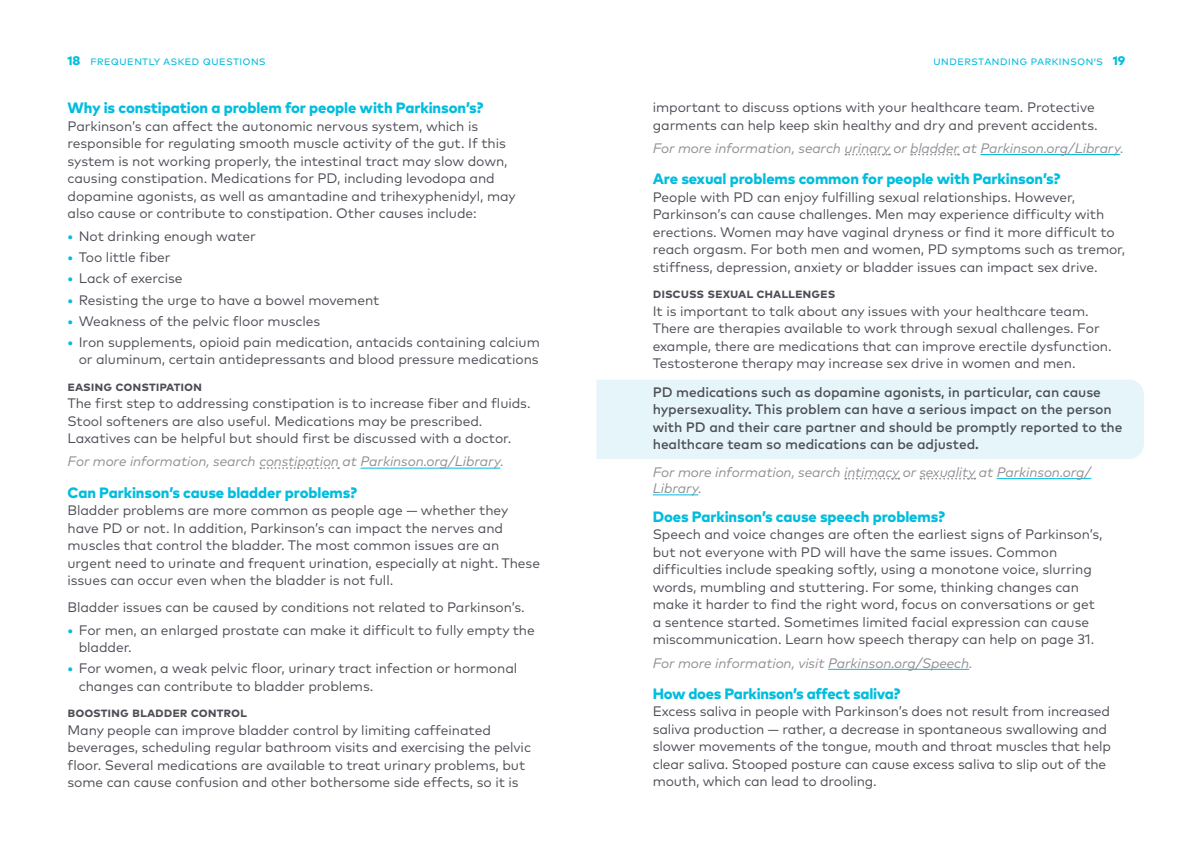
<style>
.page{position:relative;width:1193px;height:855px;background:#fff}
.page>*{position:absolute;margin:0;border:0;box-sizing:border-box;transform-origin:0 0}
.SUBHEAD__lvl_2__Question{font:800 15px "Mark OT";letter-spacing:-.005em;color:#00bdde}
.BODY_COPY{font:13.75px/17.5px "Mark OT";letter-spacing:-.005em;color:#4d4e56}
.For_more_info{font:italic 13.75px/16.2px "Mark OT";letter-spacing:-.005em;color:#909095}
.BODY_COPY-2{font:500 13.75px/17.5px "Mark OT";letter-spacing:-.005em;color:#4d4e56}
.SUBHEAD__lvl_3{font:700 13.75px "Mark OT";letter-spacing:-.005em;color:#4d4e56}
.RUNNING_HEAD{font:12.5px "Mark OT";color:#00bdde}
.s1{font-weight:800}
.s2{font-weight:500;color:#00bdde}
</style>
<div class="page">
<div style="left:596px;top:380px;width:547px;height:79px;background:#e6f5fa"></div>
<svg style="left:845px;top:154px;width:45px;height:1px"></svg>
<svg style="left:911px;top:154px;width:48px;height:1px"></svg>
<hr style="left:980px;top:154px;width:140px;height:1px;background:#00bdde">
<svg style="left:845px;top:478px;width:54px;height:2px"></svg>
<svg style="left:920px;top:478px;width:55px;height:2px"></svg>
<hr style="left:996px;top:478px;width:95px;height:1px;background:#00bdde">
<hr style="left:652px;top:494px;width:46px;height:1px;background:#00bdde">
<hr style="left:828px;top:669px;width:141px;height:1px;background:#00bdde">
<svg style="left:260px;top:467px;width:79px;height:2px"></svg>
<hr style="left:360px;top:468px;width:140px;height:1px;background:#00bdde">
<p class="RUNNING_HEAD" style="left:68px;top:53px;width:200px"><span class="s1">18</span> frequently asked questions</p>
<p class="RUNNING_HEAD" style="left:933px;top:53px;width:194px">understanding parkinson’s <span class="s1">19</span></p>
<p class="SUBHEAD__lvl_2__Question" style="left:68px;top:98px;width:417px">Why is constipation a problem for people with Parkinson’s?</p>
<p class="BODY_COPY" style="left:68px;top:117px;width:450px">Parkinson’s can affect the autonomic nervous system, which is responsible for regulating smooth muscle activity of the gut. If this system is not working properly, the intestinal tract may slow down, causing constipation. Medications for PD, including levodopa and dopamine agonists, as well as amantadine and trihexyphenidyl, may also cause or contribute to constipation. Other causes include:</p>
<p class="BODY_COPY" style="left:68px;top:227px;width:190px"><span class="s2">•</span> Not drinking enough water</p>
<p class="BODY_COPY" style="left:68px;top:249px;width:105px"><span class="s2">•</span> Too little fiber</p>
<p class="BODY_COPY" style="left:68px;top:270px;width:117px"><span class="s2">•</span> Lack of exercise</p>
<p class="BODY_COPY" style="left:68px;top:291px;width:313px"><span class="s2">•</span> Resisting the urge to have a bowel movement</p>
<p class="BODY_COPY" style="left:68px;top:312px;width:254px"><span class="s2">•</span> Weakness of the pelvic floor muscles</p>
<p class="BODY_COPY" style="left:68px;top:333px;width:474px;text-align:right"><span class="s2">•</span> Iron supplements, opioid pain medication, antacids containing calcium or aluminum, certain antidepressants and blood pressure medications</p>
<p class="SUBHEAD__lvl_3" style="left:68px;top:377px;width:136px">Easing Constipation</p>
<p class="BODY_COPY" style="left:68px;top:394px;width:464px">The first step to addressing constipation is to increase fiber and fluids.<br>Stool softeners are also useful. Medications may be prescribed.<br>Laxatives can be helpful but should first be discussed with a doctor.</p>
<p class="For_more_info" style="left:68px;top:453px;width:438px">For more information, search constipation at Parkinson.org/Library.</p>
<p class="SUBHEAD__lvl_2__Question" style="left:68px;top:483px;width:291px">Can Parkinson’s cause bladder problems?</p>
<p class="BODY_COPY" style="left:68px;top:501px;width:474px">Bladder problems are more common as people age — whether they have PD or not. In addition, Parkinson’s can impact the nerves and muscles that control the bladder. The most common issues are an urgent need to urinate and frequent urination, especially at night. These issues can occur even when the bladder is not full.</p>
<p class="BODY_COPY" style="left:68px;top:598px;width:459px">Bladder issues can be caused by conditions not related to Parkinson’s.</p>
<p class="BODY_COPY" style="left:79px;top:621px;width:457px;text-indent:-11px"><span class="s2">•</span> For men, an enlarged prostate can make it difficult to fully empty the bladder.</p>
<p class="BODY_COPY" style="left:79px;top:660px;width:440px;text-indent:-11px"><span class="s2">•</span> For women, a weak pelvic floor, urinary tract infection or hormonal changes can contribute to bladder problems.</p>
<p class="SUBHEAD__lvl_3" style="left:68px;top:704px;width:181px">Boosting Bladder Control</p>
<p class="BODY_COPY" style="left:68px;top:721px;width:465px">Many people can improve bladder control by limiting caffeinated beverages, scheduling regular bathroom visits and exercising the pelvic floor. Several medications are available to treat urinary problems, but some can cause confusion and other bothersome side effects, so it is</p>
<p class="BODY_COPY" style="left:652px;top:98px;width:446px">important to discuss options with your healthcare team. Protective garments can help keep skin healthy and dry and prevent accidents.</p>
<p class="For_more_info" style="left:652px;top:140px;width:472px">For more information, search urinary or bladder at Parkinson.org/Library.</p>
<p class="SUBHEAD__lvl_2__Question" style="left:652px;top:169px;width:409px">Are sexual problems common for people with Parkinson’s?</p>
<p class="BODY_COPY" style="left:652px;top:188px;width:474px">People with PD can enjoy fulfilling sexual relationships. However, Parkinson’s can cause challenges. Men may experience difficulty with erections. Women may have vaginal dryness or find it more difficult to reach orgasm. For both men and women, PD symptoms such as tremor, stiffness, depression, anxiety or bladder issues can impact sex drive.</p>
<p class="SUBHEAD__lvl_3" style="left:652px;top:284px;width:184px">Discuss Sexual Challenges</p>
<p class="BODY_COPY" style="left:652px;top:302px;width:460px">It is important to talk about any issues with your healthcare team.<br>There are therapies available to work through sexual challenges. For example, there are medications that can improve erectile dysfunction.<br>Testosterone therapy may increase sex drive in women and men.</p>
<p class="BODY_COPY-2" style="left:652px;top:383px;width:471px">PD medications such as dopamine agonists, in particular, can cause hypersexuality. This problem can have a serious impact on the person with PD and their care partner and should be promptly reported to the healthcare team so medications can be adjusted.</p>
<p class="For_more_info" style="left:652px;top:464px;width:440px">For more information, search intimacy or sexuality at Parkinson.org/<br>Library.</p>
<p class="SUBHEAD__lvl_2__Question" style="left:652px;top:507px;width:294px">Does Parkinson’s cause speech problems?</p>
<p class="BODY_COPY" style="left:652px;top:526px;width:451px">Speech and voice changes are often the earliest signs of Parkinson’s, but not everyone with PD will have the same issues. Common difficulties include speaking softly, using a monotone voice, slurring words, mumbling and stuttering. For some, thinking changes can make it harder to find the right word, focus on conversations or get a sentence started. Sometimes limited facial expression can cause miscommunication. Learn how speech therapy can help on page 31.</p>
<p class="For_more_info" style="left:652px;top:654px;width:321px">For more information, visit Parkinson.org/Speech.</p>
<p class="SUBHEAD__lvl_2__Question" style="left:652px;top:684px;width:249px">How does Parkinson’s affect saliva?</p>
<p class="BODY_COPY" style="left:652px;top:703px;width:460px">Excess saliva in people with Parkinson’s does not result from increased saliva production — rather, a decrease in spontaneous swallowing and slower movements of the tongue, mouth and throat muscles that help clear saliva. Stooped posture can cause excess saliva to slip out of the mouth, which can lead to drooling.</p>
</div>
